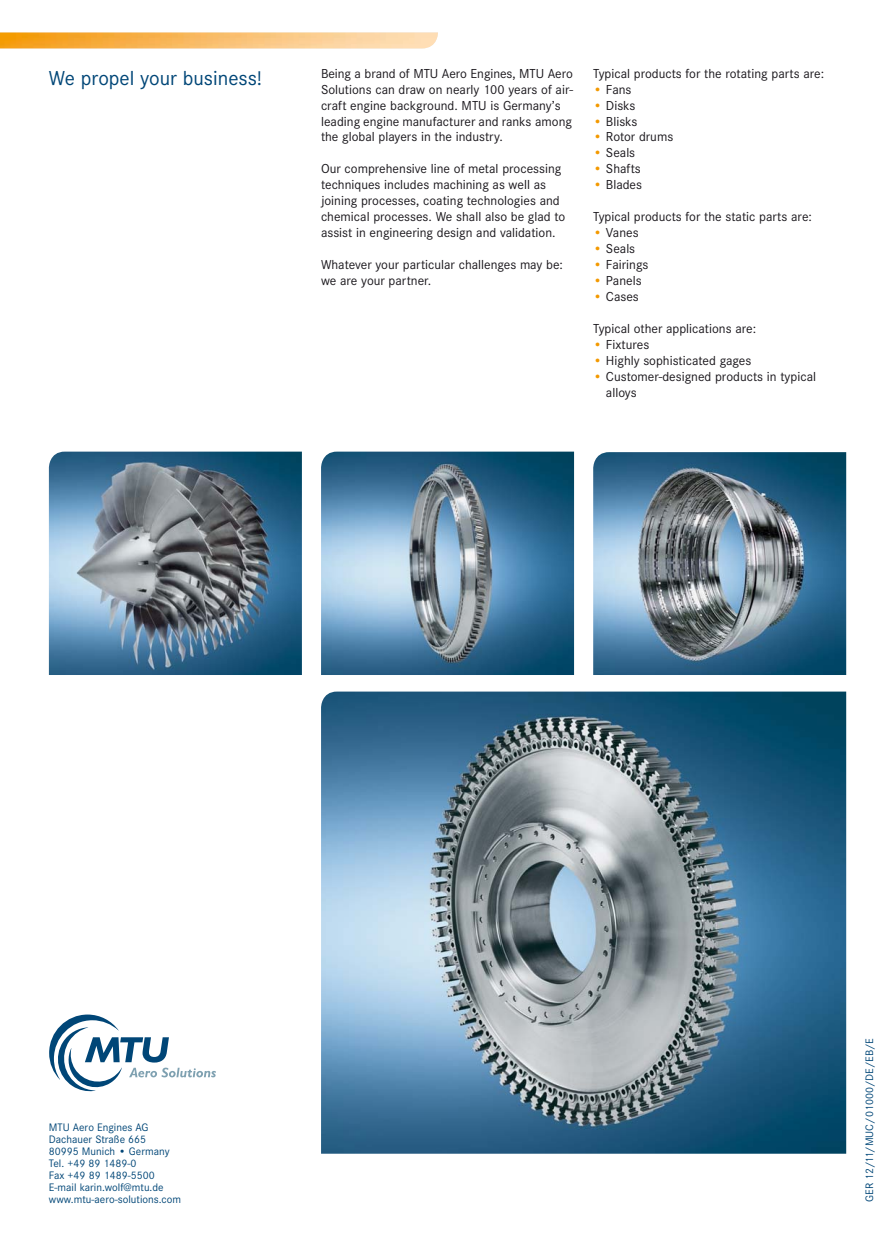
<style>
.page{position:relative;width:893px;height:1251px;background:#fff}
.page>*{position:absolute;margin:0;border:0;box-sizing:border-box;transform-origin:0 0}
.t1{font:21px "Corporate S";color:#004677}
.t2{font:13.5px/15.9px "Corporate S";color:#1a171c}
.t3{font:11.25px/12px "Corporate S";color:#004677}
.s1{color:#f39900}
</style>
<div class="page">
<img style="left:0;top:32px;width:438px;height:16px">
<img style="left:321px;top:451px;width:253px;height:224px">
<img style="left:593px;top:452px;width:253px;height:223px">
<img style="left:49px;top:451px;width:253px;height:224px">
<img style="left:321px;top:691px;width:525px;height:462px">
<svg style="left:49px;top:1014px;width:167px;height:76px"></svg>
<h1 class="t1" style="left:49px;top:69px;width:215px">We propel your business!</h1>
<p class="t2" style="left:321px;top:66px;width:254px">Being a brand of MTU Aero Engines, MTU Aero Solutions can draw on nearly 100 years of air&shy;craft engine background. MTU is Germany’s leading engine manufacturer and ranks among the global players in the industry.</p>
<p class="t2" style="left:321px;top:162px;width:246px">Our comprehensive line of metal processing techniques includes machining as well as joining processes, coating technologies and chemical processes. We shall also be glad to assist in engineering design and validation.</p>
<p class="t2" style="left:321px;top:258px;width:243px">Whatever your particular challenges may be: we are your partner.</p>
<p class="t2" style="left:593px;top:66px;width:233px">Typical products for the rotating parts are:</p>
<p class="t2" style="left:593px;top:82px;width:40px"><span class="s1">•</span> Fans</p>
<p class="t2" style="left:593px;top:98px;width:44px"><span class="s1">•</span> Disks</p>
<p class="t2" style="left:593px;top:114px;width:46px"><span class="s1">•</span> Blisks</p>
<p class="t2" style="left:593px;top:130px;width:82px"><span class="s1">•</span> Rotor drums</p>
<p class="t2" style="left:593px;top:146px;width:44px"><span class="s1">•</span> Seals</p>
<p class="t2" style="left:593px;top:162px;width:49px"><span class="s1">•</span> Shafts</p>
<p class="t2" style="left:593px;top:178px;width:50px"><span class="s1">•</span> Blades</p>
<p class="t2" style="left:593px;top:210px;width:220px">Typical products for the static parts are:</p>
<p class="t2" style="left:593px;top:226px;width:47px"><span class="s1">•</span> Vanes</p>
<p class="t2" style="left:593px;top:242px;width:44px"><span class="s1">•</span> Seals</p>
<p class="t2" style="left:593px;top:258px;width:57px"><span class="s1">•</span> Fairings</p>
<p class="t2" style="left:593px;top:274px;width:50px"><span class="s1">•</span> Panels</p>
<p class="t2" style="left:593px;top:290px;width:47px"><span class="s1">•</span> Cases</p>
<p class="t2" style="left:593px;top:321px;width:165px">Typical other applications are:</p>
<p class="t2" style="left:593px;top:337px;width:58px"><span class="s1">•</span> Fixtures</p>
<p class="t2" style="left:593px;top:353px;width:160px"><span class="s1">•</span> Highly sophisticated gages</p>
<p class="t2" style="left:606px;top:369px;width:212px;text-indent:-13px"><span class="s1">•</span> Customer-designed products in typical alloys</p>
<p class="t3" style="left:49px;top:1121px;width:134px">MTU Aero Engines AG<br>Dachauer Straße 665<br>80995 Munich • Germany<br>Tel. +49 89 1489-0<br>Fax +49 89 1489-5500<br>E-mail karin.wolf@mtu.de www.mtu-aero-solutions.com</p>
<p class="t3" style="left:864px;top:1201px;width:165px;rotate:-90deg">GER 12/11/MUC/01000/DE/EB/E</p>
</div>
